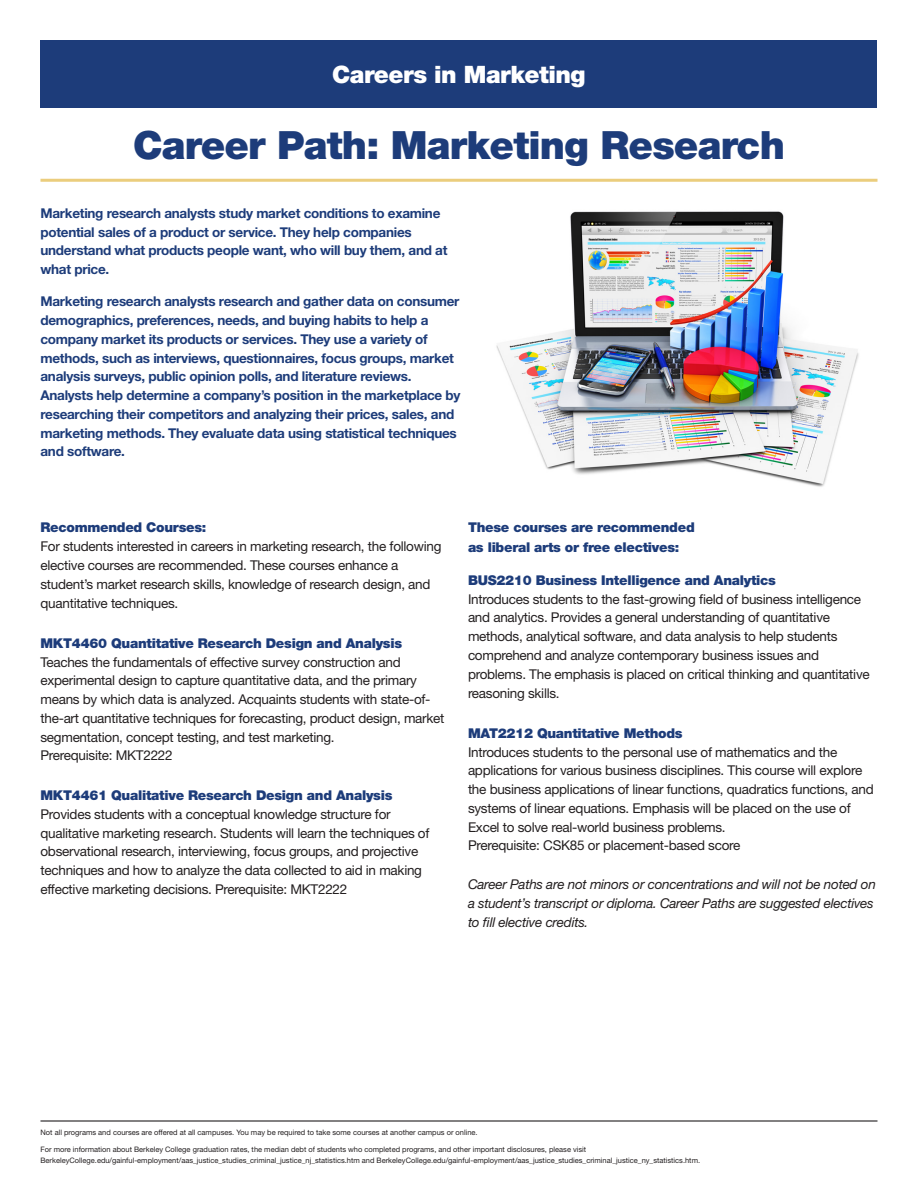
<style>
.page{position:relative;width:918px;height:1188px;background:#fff}
.page>*{position:absolute;margin:0;border:0;box-sizing:border-box;transform-origin:0 0}
.Career_Path_Head2{font:900 39px "Helvetica Neue LT Std";letter-spacing:-.02em;color:#1d3c7a}
.t1{font:900 24px "Helvetica Neue LT Std";letter-spacing:-.02em;color:#fff}
.Program_Paragraph{font:13.5px/18.8px "Helvetica Neue";letter-spacing:-.02em;color:#231f20}
.Description{font:700 13.5px/18.8px "Helvetica Neue LT Std";letter-spacing:-.02em;color:#1d3c7a}
.Program_Paragraph-2{font:13.5px/18.8px "Helvetica Neue LT Std";letter-spacing:-.02em;color:#231f20}
.Program_headers{font:900 13.5px/19.5px "Helvetica Neue LT Std";letter-spacing:-.02em;color:#1d3c7a}
.Program_Paragraph-3{font:italic 13.5px/18.8px "Helvetica Neue";letter-spacing:-.02em;color:#231f20}
.disclosour{font:7.5px/10.5px "Helvetica Neue LT Std";color:#231f20}
</style>
<div class="page">
<hr style="left:40px;top:179px;width:838px;height:3px;background:#ebcd7d">
<div style="left:40px;top:40px;width:838px;height:68px;background:#1d3c7a"></div>
<hr style="left:40px;top:1120px;width:838px;height:2px;background:#231f20">
<img style="left:496px;top:211px;width:363px;height:276px">
<h2 class="t1" style="left:300px;top:60px;width:319px">Careers in Justice Studies</h2>
<p class="t1" style="left:332px;top:60px;width:255px">Careers in Marketing</p>
<p class="Career_Path_Head2" style="left:133px;top:121px;width:653px">Career Path: Marketing Research</p>
<p class="Description" style="left:40px;top:203px;width:408px">Marketing research analysts study market conditions to examine potential sales of a product or service. They help companies understand what products people want, who will buy them, and at what price.</p>
<p class="Description" style="left:40px;top:292px;width:422px">Marketing research analysts research and gather data on consumer demographics, preferences, needs, and buying habits to help a company market its products or services. They use a variety of methods, such as interviews, questionnaires, focus groups, market analysis surveys, public opinion polls, and literature reviews.<br>Analysts help determine a company’s position in the marketplace by researching their competitors and analyzing their prices, sales, and marketing methods. They evaluate data using statistical techniques and software.</p>
<p class="Program_headers" style="left:40px;top:518px;width:167px">Recommended Courses:</p>
<p class="Program_Paragraph-2" style="left:40px;top:537px;width:402px">For students interested in careers in marketing research, the following elective courses are recommended. These courses enhance a student’s market research skills, knowledge of research design, and quantitative techniques.</p>
<p class="Program_headers" style="left:40px;top:633px;width:363px">MKT4460 Quantitative Research Design and Analysis</p>
<p class="Program_Paragraph-2" style="left:40px;top:652px;width:405px">Teaches the fundamentals of effective survey construction and experimental design to capture quantitative data, and the primary means by which data is analyzed. Acquaints students with state-of&shy;the-art quantitative techniques for forecasting, product design, market segmentation, concept testing, and test marketing.<br>Prerequisite: MKT2222</p>
<p class="Program_headers" style="left:40px;top:785px;width:353px">MKT4461 Qualitative Research Design and Analysis</p>
<p class="Program_Paragraph" style="left:40px;top:804px;width:390px">Provides students with a conceptual knowledge structure for qualitative marketing research. Students will learn the techniques of observational research, interviewing, focus groups, and projective techniques and how to analyze the data collected to aid in making effective marketing decisions. Prerequisite: MKT2222</p>
<p class="Program_headers" style="left:468px;top:518px;width:228px">These courses are recommended as liberal arts or free electives:</p>
<p class="Program_headers" style="left:468px;top:570px;width:310px">BUS2210 Business Intelligence and Analytics</p>
<p class="Program_Paragraph" style="left:468px;top:589px;width:403px">Introduces students to the fast-growing field of business intelligence and analytics. Provides a general understanding of quantitative methods, analytical software, and data analysis to help students comprehend and analyze contemporary business issues and problems. The emphasis is placed on critical thinking and quantitative reasoning skills.</p>
<p class="Program_headers" style="left:468px;top:723px;width:216px">MAT2212 Quantitative Methods</p>
<p class="Program_Paragraph" style="left:468px;top:742px;width:407px">Introduces students to the personal use of mathematics and the applications for various business disciplines. This course will explore the business applications of linear functions, quadratics functions, and systems of linear equations. Emphasis will be placed on the use of Excel to solve real-world business problems.<br>Prerequisite: CSK85 or placement-based score</p>
<p class="Program_Paragraph-3" style="left:468px;top:875px;width:409px">Career Paths are not minors or concentrations and will not be noted on a student’s transcript or diploma. Career Paths are suggested electives to fill elective credits.</p>
<p class="disclosour" style="left:40px;top:1127px;width:439px">Not all programs and courses are offered at all campuses. You may be required to take some courses at another campus or online.</p>
<p class="disclosour" style="left:40px;top:1144px;width:661px">For more information about Berkeley College graduation rates, the median debt of students who completed programs, and other important disclosures, please visit<br>BerkeleyCollege.edu/gainful-employment/aas_justice_studies_criminal_justice_nj_statistics.htm and BerkeleyCollege.edu/gainful-employment/aas_justice_studies_criminal_justice_ny_statistics.htm.</p>
</div>
